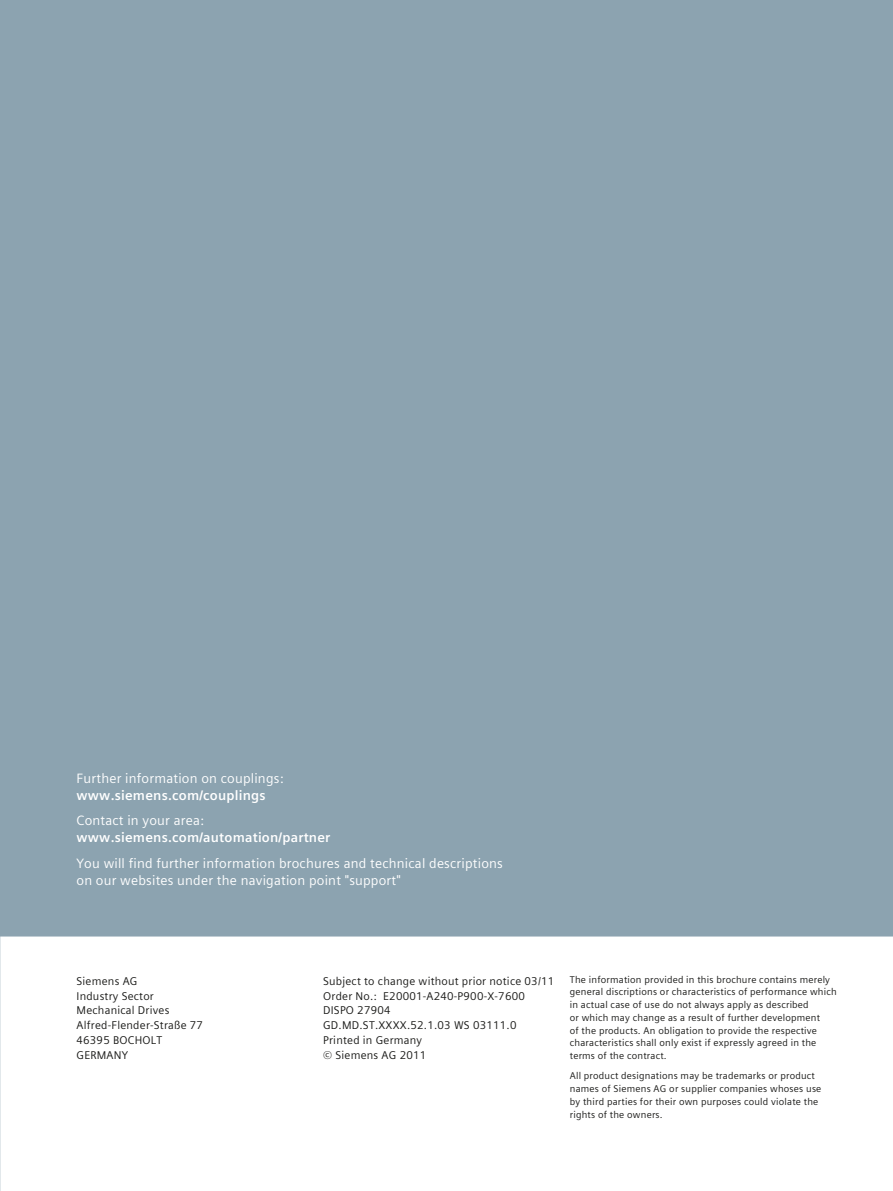
<style>
.page{position:relative;width:893px;height:1191px;background:#fff}
.page>*{position:absolute;margin:0;border:0;box-sizing:border-box;transform-origin:0 0}
.t1{font:13.5px/17px "Siemens Sans Global";letter-spacing:.015em;color:#fff}
.t2{font:700 13.5px "Siemens Sans Global";letter-spacing:.015em;color:#fff}
.t3{font:11.25px/14.9px "Siemens Sans Global";letter-spacing:.02em;color:#1b1b19}
.t4{font:9.75px/12.8px "Siemens Sans Global";letter-spacing:.02em;color:#1b1b19}
</style>
<div class="page">
<div style="left:0;top:0;width:893px;height:936px;background:#8ca3b0"></div>
<h1 class="t1" style="left:77px;top:769px;width:209px">Further information on couplings:</h1>
<h1 class="t2" style="left:77px;top:784px;width:191px">www.siemens.com/couplings</h1>
<h1 class="t1" style="left:77px;top:812px;width:129px">Contact in your area:</h1>
<h1 class="t2" style="left:77px;top:827px;width:255px">www.siemens.com/automation/partner</h1>
<h1 class="t1" style="left:77px;top:854px;width:428px">You will find further information brochures and technical descriptions on our websites under the navigation point "support"</h1>
<p class="t3" style="left:77px;top:973px;width:128px">Siemens AG<br>Industry Sector<br>Mechanical Drives<br>Alfred-Flender-Straße 77<br>46395 BOCHOLT<br>GERMANY</p>
<p class="t3" style="left:323px;top:973px;width:233px">Subject to change without prior notice 03/11<br>Order No.: E20001-A240-P900-X-7600<br>DISPO 27904<br>GD.MD.ST.XXXX.52.1.03 WS 03111.0<br>Printed in Germany<br>© Siemens AG 2011</p>
<p class="t4" style="left:570px;top:973px;width:268px">The information provided in this brochure contains merely general discriptions or characteristics of performance which in actual case of use do not always apply as described<br>or which may change as a result of further development<br>of the products. An obligation to provide the respective characteristics shall only exist if expressly agreed in the terms of the contract.</p>
<p class="t4" style="left:570px;top:1069px;width:253px">All product designations may be trademarks or product names of Siemens AG or supplier companies whoses use by third parties for their own purposes could violate the rights of the owners.</p>
</div>
